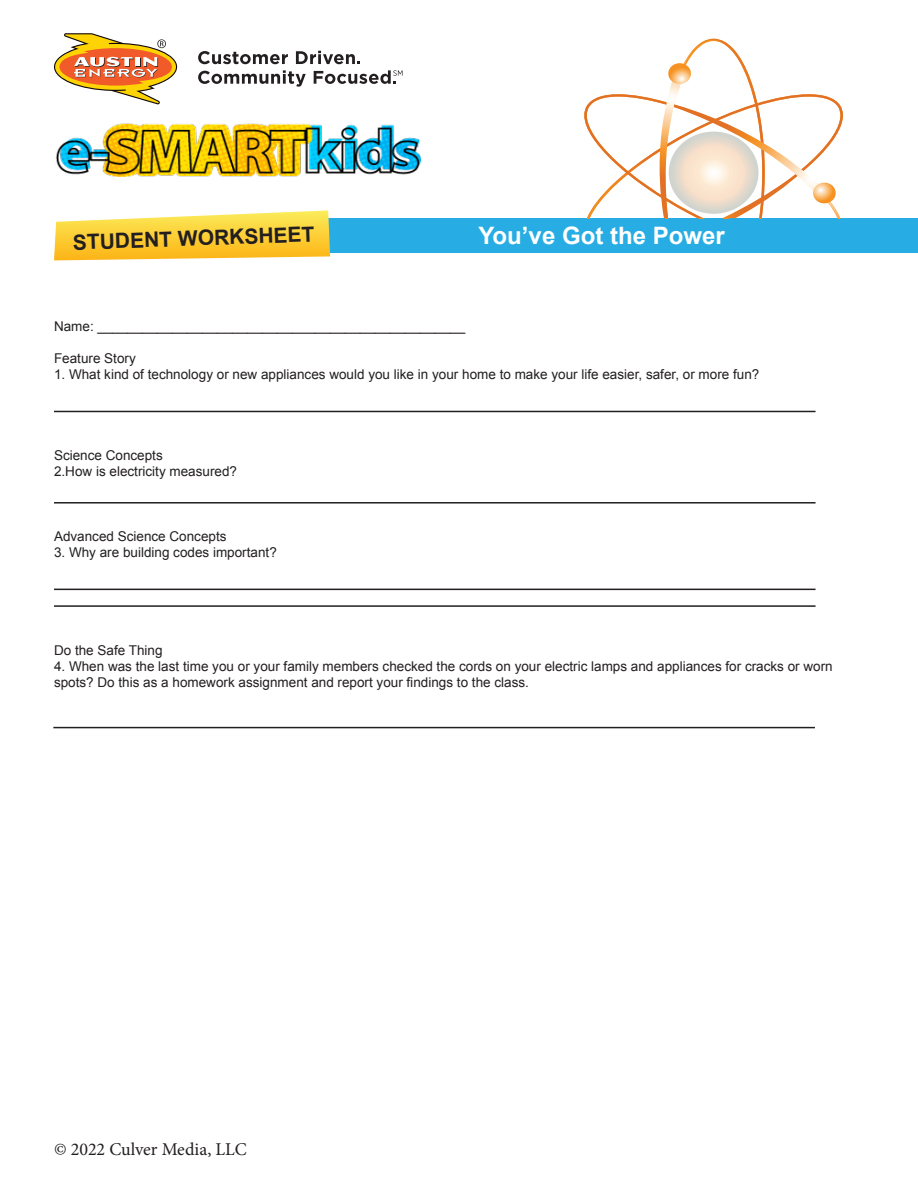
<style>
.page{position:relative;width:918px;height:1188px;background:#fff}
.page>*{position:absolute;margin:0;border:0;box-sizing:border-box;transform-origin:0 0}
.t1{font:700 24px "Arial";color:#fff}
.t2{font:700 21px "Arial";color:#231f20}
.t3{font:18px "Minion Pro";color:#231f20}
.t4{font:13.5px/16.2px "Arial";color:#231f20}
</style>
<div class="page">
<div style="left:282px;top:218px;width:636px;height:35px;background:#27ade3"></div>
<svg style="left:54px;top:210px;width:276px;height:50px;background:#fcd555"></svg>
<svg style="left:584px;top:39px;width:259px;height:179px"></svg>
<img style="left:55px;top:123px;width:365px;height:54px">
<svg style="left:54px;top:33px;width:123px;height:71px"></svg>
<svg style="left:198px;top:51px;width:90px;height:13px"></svg>
<svg style="left:296px;top:51px;width:64px;height:13px"></svg>
<svg style="left:198px;top:70px;width:108px;height:17px"></svg>
<svg style="left:314px;top:70px;width:89px;height:14px"></svg>
<hr style="left:54px;top:411px;width:762px;height:1px;background:#231f20">
<hr style="left:54px;top:502px;width:762px;height:2px;background:#231f20">
<hr style="left:54px;top:589px;width:762px;height:1px;background:#231f20">
<hr style="left:54px;top:605px;width:762px;height:2px;background:#231f20">
<hr style="left:53px;top:727px;width:762px;height:1px;background:#231f20">
<p class="t2" style="left:73px;top:228px;width:243px;rotate:-2deg">STUDENT WORKSHEET</p>
<p class="t1" style="left:478px;top:220px;width:248px">You’ve Got the Power</p>
<p class="t4" style="left:54px;top:318px;width:413px">Name: _________________________________________________</p>
<p class="t4" style="left:54px;top:350px;width:83px">Feature Story</p>
<p class="t4" style="left:54px;top:366px;width:707px">1. What kind of technology or new appliances would you like in your home to make your life easier, safer, or more fun?</p>
<p class="t4" style="left:54px;top:447px;width:110px">Science Concepts</p>
<p class="t4" style="left:54px;top:464px;width:185px">2.How is electricity measured?</p>
<p class="t4" style="left:54px;top:528px;width:174px">Advanced Science Concepts</p>
<p class="t4" style="left:54px;top:545px;width:224px">3. Why are building codes important?</p>
<p class="t4" style="left:54px;top:642px;width:110px">Do the Safe Thing</p>
<p class="t4" style="left:54px;top:658px;width:780px">4. When was the last time you or your family members checked the cords on your electric lamps and appliances for cracks or worn spots? Do this as a homework assignment and report your findings to the class.</p>
<h3 class="t3" style="left:54px;top:1137px;width:194px">© 2022 Culver Media, LLC</h3>
</div>
